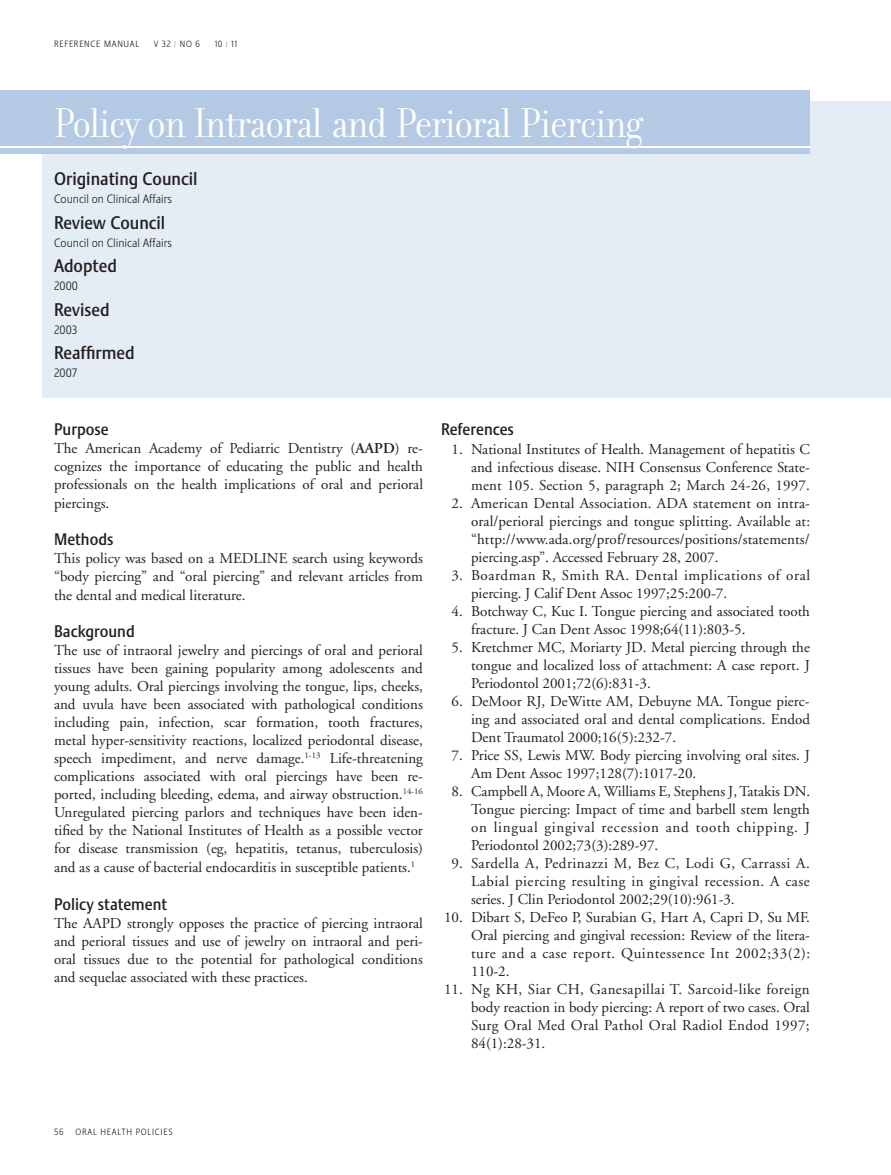
<style>
.page{position:relative;width:891px;height:1175px;background:#fff}
.page>*{position:absolute;margin:0;border:0;box-sizing:border-box;transform-origin:0 0}
.section_title{font:45px "Filosofia Grand";letter-spacing:-.02em;color:#fff}
.headline{font:500 18px "Stalemate LF";color:#231f20}
.sub_head{font:500 16.5px "Stalemate LF";color:#231f20}
.Reference_Lists{font:500 16.5px "Stalemate LF";color:#231f20}
.Reference_Lists-2{font:15px/18px "Adobe Garamond";color:#231f20;text-align:justify}
.body_copy{font:15px/18px "Adobe Garamond";color:#231f20;text-align:justify}
.Reference_Lists-3{font:15px/18px "Adobe Garamond";letter-spacing:.04em;color:#231f20}
.author{font:300 12px "Stalemate LF";color:#231f20}
.t1{font:300 9px "Stalemate LF";letter-spacing:.08em;color:#231f20}
.s1{font-weight:600}
</style>
<div class="page">
<div style="left:42px;top:101px;width:849px;height:297px;background:#e4ecf6"></div>
<div style="left:0;top:90px;width:810px;height:63px;background:#b4c9e3"></div>
<hr style="left:0;top:146px;width:810px;height:1px;background:#fff">
<p class="t1" style="left:54px;top:39px;width:87px">REFERENCE MANUAL</p>
<p class="t1" style="left:154px;top:39px;width:48px">V 32 <sup>/</sup> NO 6</p>
<p class="t1" style="left:215px;top:39px;width:24px">10 <sup>/</sup> 11</p>
<p class="section_title" style="left:55px;top:99px;width:589px">Policy on Intraoral and Perioral Piercing</p>
<p class="headline" style="left:54px;top:168px;width:145px">Originating Council</p>
<p class="author" style="left:54px;top:192px;width:120px">COUNCIL ON CLINICAL AFFAIRS</p>
<p class="headline" style="left:54px;top:211px;width:113px">Review Council</p>
<p class="author" style="left:54px;top:235px;width:120px">COUNCIL ON CLINICAL AFFAIRS</p>
<p class="headline" style="left:54px;top:255px;width:64px">Adopted</p>
<p class="author" style="left:54px;top:279px;width:25px">2000</p>
<p class="headline" style="left:54px;top:298px;width:57px">Revised</p>
<p class="author" style="left:54px;top:322px;width:25px">2003</p>
<p class="headline" style="left:54px;top:342px;width:82px">Reaffirmed</p>
<p class="author" style="left:54px;top:366px;width:25px">2007</p>
<p class="sub_head" style="left:54px;top:419px;width:56px">Purpose</p>
<p class="body_copy" style="left:54px;top:439px;width:371px">The American Academy of Pediatric Dentistry (<span class="s1">AAPD</span>) re&shy;cognizes the importance of educating the public and health professionals on the health implications of oral and perioral piercings.</p>
<p class="sub_head" style="left:54px;top:529px;width:61px">Methods</p>
<p class="body_copy" style="left:54px;top:549px;width:371px">This policy was based on a MEDLINE search using keywords “body piercing” and “oral piercing” and relevant articles from the dental and medical literature.</p>
<p class="sub_head" style="left:54px;top:621px;width:82px">Background</p>
<p class="body_copy" style="left:54px;top:642px;width:371px">The use of intraoral jewelry and piercings of oral and perioral tissues have been gaining popularity among adolescents and young adults. Oral piercings involving the tongue, lips, cheeks, and uvula have been associated with pathological conditions including pain, infection, scar formation, tooth fractures, metal hyper-sensitivity reactions, localized periodontal disease, speech impediment, and nerve damage.<sup>1-13</sup> Life-threatening complications associated with oral piercings have been re&shy;ported, including bleeding, edema, and airway obstruction.<sup>14-16<br></sup>Unregulated piercing parlors and techniques have been iden&shy;tified by the National Institutes of Health as a possible vector for disease transmission (eg, hepatitis, tetanus, tuberculosis) and as a cause of bacterial endocarditis in susceptible patients.<sup>1</sup></p>
<p class="sub_head" style="left:54px;top:894px;width:115px">Policy statement</p>
<p class="body_copy" style="left:54px;top:914px;width:371px">The AAPD strongly opposes the practice of piercing intraoral and perioral tissues and use of jewelry on intraoral and peri&shy;oral tissues due to the potential for pathological conditions and sequelae associated with these practices.</p>
<p class="Reference_Lists" style="left:441px;top:419px;width:74px">References</p>
<p class="Reference_Lists-2" style="left:471px;top:440px;width:340px;text-indent:-20px">1. National Institutes of Health. Management of hepatitis C and infectious disease. NIH Consensus Conference State&shy;ment 105. Section 5, paragraph 2; March 24-26, 1997.</p>
<p class="Reference_Lists-2" style="left:471px;top:494px;width:341px;text-indent:-20px">2. American Dental Association. ADA statement on intra&shy;oral/perioral piercings and tongue splitting. Available at: “http://www.ada.org/prof/resources/positions/statements/ piercing.asp”. Accessed February 28, 2007.</p>
<p class="Reference_Lists-3" style="left:471px;top:566px;width:341px;text-indent:-20px">3. Boardman R, Smith RA. Dental implications of oral piercing. J Calif Dent Assoc 1997;25:200-7.</p>
<p class="Reference_Lists-2" style="left:471px;top:602px;width:341px;text-indent:-20px">4. Botchway C, Kuc I. Tongue piercing and associated tooth fracture. J Can Dent Assoc 1998;64(11):803-5.</p>
<p class="Reference_Lists-2" style="left:471px;top:638px;width:340px;text-indent:-20px">5. Kretchmer MC, Moriarty JD. Metal piercing through the tongue and localized loss of attachment: A case report. J Periodontol 2001;72(6):831-3.</p>
<p class="Reference_Lists-2" style="left:471px;top:692px;width:341px;text-indent:-20px">6. DeMoor RJ, DeWitte AM, Debuyne MA. Tongue pierc&shy;ing and associated oral and dental complications. Endod Dent Traumatol 2000;16(5):232-7.</p>
<p class="Reference_Lists-2" style="left:471px;top:746px;width:340px;text-indent:-20px">7. Price SS, Lewis MW. Body piercing involving oral sites. J<br>Am Dent Assoc 1997;128(7):1017-20.</p>
<p class="Reference_Lists-2" style="left:471px;top:782px;width:341px;text-indent:-20px">8. Campbell A, Moore A, Williams E, Stephens J, Tatakis DN.<br>Tongue piercing: Impact of time and barbell stem length on lingual gingival recession and tooth chipping. J Periodontol 2002;73(3):289-97.</p>
<p class="Reference_Lists-2" style="left:471px;top:854px;width:340px;text-indent:-20px">9. Sardella A, Pedrinazzi M, Bez C, Lodi G, Carrassi A.<br>Labial piercing resulting in gingival recession. A case series. J Clin Periodontol 2002;29(10):961-3.</p>
<p class="Reference_Lists-2" style="left:471px;top:908px;width:341px;text-indent:-27px">10. Dibart S, DeFeo P, Surabian G, Hart A, Capri D, Su MF.<br>Oral piercing and gingival recession: Review of the litera&shy;ture and a case report. Quintessence Int 2002;33(2):<br>110-2.</p>
<p class="Reference_Lists-2" style="left:471px;top:980px;width:340px;text-indent:-27px">11. Ng KH, Siar CH, Ganesapillai T. Sarcoid-like foreign body reaction in body piercing: A report of two cases. Oral Surg Oral Med Oral Pathol Oral Radiol Endod 1997; 84(1):28-31.</p>
<p class="t1" style="left:54px;top:1126px;width:11px">56</p>
<p class="t1" style="left:75px;top:1126px;width:99px">ORAL HEALTH POLICIES</p>
</div>
